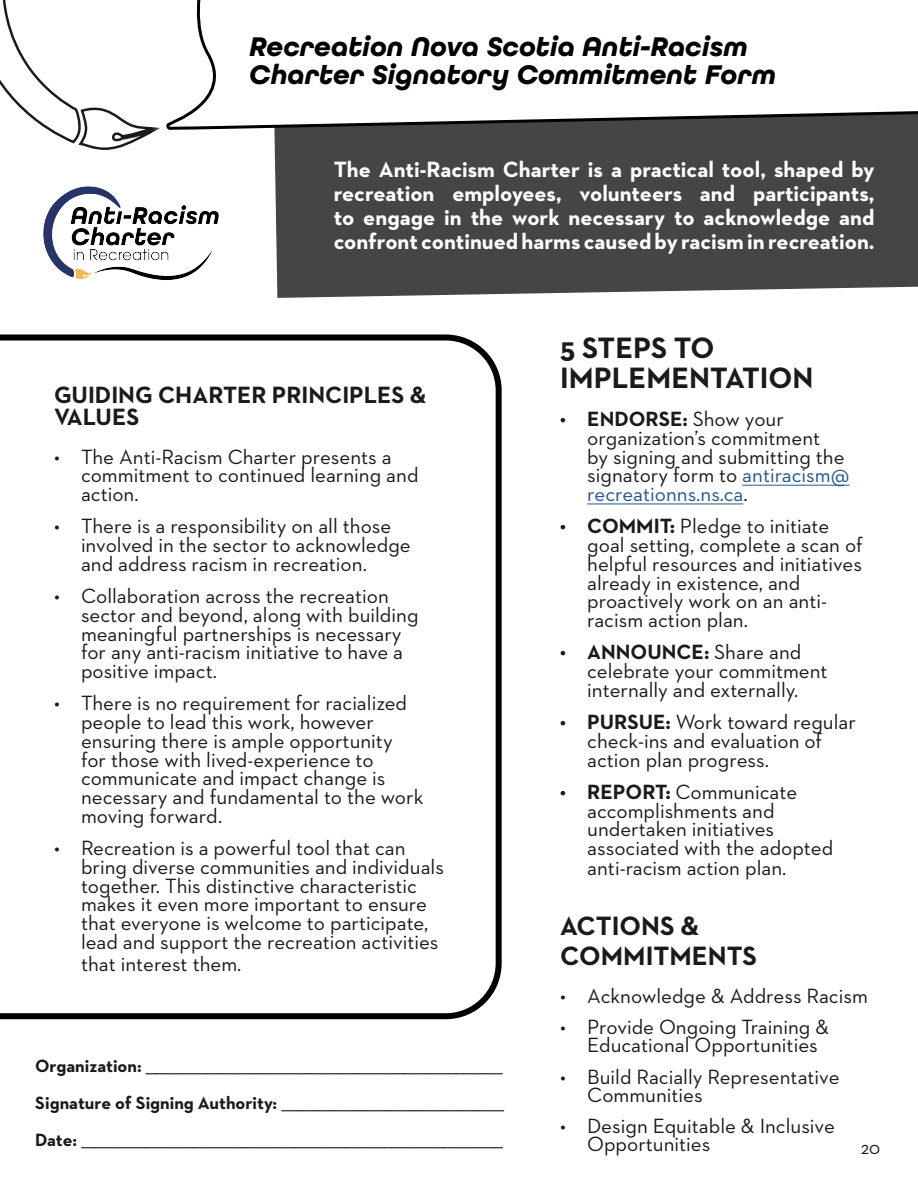
<style>
.page{position:relative;width:918px;height:1188px;background:#fff}
.page>*{position:absolute;margin:0;border:0;box-sizing:border-box;transform-origin:0 0}
.t1{font:700 30px/30px "Neutraface 2 Text";color:#1a1a1a}
.t2{font:italic 700 28.5px/28.5px "All Round Gothic";color:#000100}
.t3{font:700 27px/30px "Neutraface 2 Text";color:#1a1a1a}
.t4{font:700 24px/22.5px "Neutraface 2 Text";color:#1a1a1a}
.t5{font:700 22.5px/24px "Neutraface 2 Text";color:#fff;text-align:justify}
.t6{font:21px/18.8px "Neutraface 2 Text";color:#1a1a1a}
.t7{font:18.15px/37.3px "Neutraface 2 Text";color:#1a1a1a;text-align:justify}
.t8{font:18px "Neutraface 2 Text";color:#1a1a1a}
.s1{font-weight:700}
.s2{color:#24568b}
</style>
<div class="page">
<div style="left:274px;top:129px;width:644px;height:169px;background:#454545"></div>
<svg style="left:266px;top:111px;width:652px;height:18px"></svg>
<svg style="left:0;top:0;width:266px;height:150px"></svg>
<svg style="left:0;top:334px;width:502px;height:685px"></svg>
<hr style="left:742px;top:485px;width:107px;height:1px;background:#24568b">
<hr style="left:587px;top:504px;width:156px;height:1px;background:#24568b">
<img style="left:43px;top:186px;width:176px;height:94px">
<h2 class="t2" style="left:249px;top:32px;width:529px">Recreation Nova Scotia Anti-Racism<br>Charter Signatory Commitment Form</h2>
<p class="t5" style="left:334px;top:157px;width:542px">The Anti-Racism Charter is a practical tool, shaped by recreation employees, volunteers and participants, to engage in the work necessary to acknowledge and confront continued harms caused by racism in recreation.</p>
<p class="t4" style="left:54px;top:383px;width:374px">GUIDING CHARTER PRINCIPLES &amp;<br>VALUES</p>
<p class="t6" style="left:81px;top:447px;width:339px;text-indent:-27px">• The Anti-Racism Charter presents a commitment to continued learning and action.</p>
<p class="t6" style="left:81px;top:517px;width:331px;text-indent:-27px">• There is a responsibility on all those involved in the sector to acknowledge and address racism in recreation.</p>
<p class="t6" style="left:81px;top:586px;width:339px;text-indent:-27px">• Collaboration across the recreation sector and beyond, along with building meaningful partnerships is necessary for any anti-racism initiative to have a positive impact.</p>
<p class="t6" style="left:81px;top:694px;width:344px;text-indent:-27px">• There is no requirement for racialized people to lead this work, however ensuring there is ample opportunity<br>for those with lived-experience to communicate and impact change is necessary and fundamental to the work moving forward.</p>
<p class="t6" style="left:81px;top:838px;width:365px;text-indent:-27px">• Recreation is a powerful tool that can bring diverse communities and individuals together. This distinctive characteristic makes it even more important to ensure that everyone is welcome to participate, lead and support the recreation activities</p>
<p class="t6" style="left:81px;top:954px;width:162px">that interest them.</p>
<p class="t7" style="left:35px;top:1047px;width:470px"><span class="s1">Organization:</span> _____________________________________________________________________________ <span class="s1">Signature of Signing Authority:</span> ________________________________________________ <span class="s1">Date:</span> ___________________________________________________________________________________________</p>
<h1 class="t1" style="left:560px;top:332px;width:255px">5 STEPS TO<br>IMPLEMENTATION</h1>
<p class="t6" style="left:587px;top:409px;width:264px;text-indent:-27px"><span class="s1">• ENDORSE:</span> Show your organization’s commitment<br>by signing and submitting the signatory form to <span class="s2">antiracism@ recreationns.ns.ca</span>.</p>
<p class="t6" style="left:587px;top:517px;width:277px;text-indent:-27px"><span class="s1">• COMMIT:</span> Pledge to initiate goal setting, complete a scan of helpful resources and initiatives already in existence, and proactively work on an anti&shy;racism action plan.</p>
<p class="t6" style="left:587px;top:643px;width:242px;text-indent:-27px"><span class="s1">• ANNOUNCE:</span> Share and celebrate your commitment internally and externally.</p>
<p class="t6" style="left:587px;top:712px;width:270px;text-indent:-27px"><span class="s1">• PURSUE:</span> Work toward regular check-ins and evaluation of action plan progress.</p>
<p class="t6" style="left:587px;top:782px;width:248px;text-indent:-27px"><span class="s1">• REPORT:</span> Communicate accomplishments and undertaken initiatives associated with the adopted anti-racism action plan.</p>
<p class="t3" style="left:560px;top:911px;width:198px">ACTIONS &amp;<br>COMMITMENTS</p>
<p class="t6" style="left:560px;top:986px;width:309px">• Acknowledge &amp; Address Racism</p>
<p class="t6" style="left:587px;top:1018px;width:243px;line-height:18px;text-indent:-27px">• Provide Ongoing Training &amp;<br>Educational Opportunities</p>
<p class="t6" style="left:587px;top:1067px;width:254px;line-height:18px;text-indent:-27px">• Build Racially Representative<br>Communities</p>
<p class="t6" style="left:587px;top:1117px;width:249px;line-height:18px;text-indent:-27px">• Design Equitable &amp; Inclusive<br>Opportunities</p>
<p class="t8" style="left:861px;top:1137px;width:21px">20</p>
</div>
